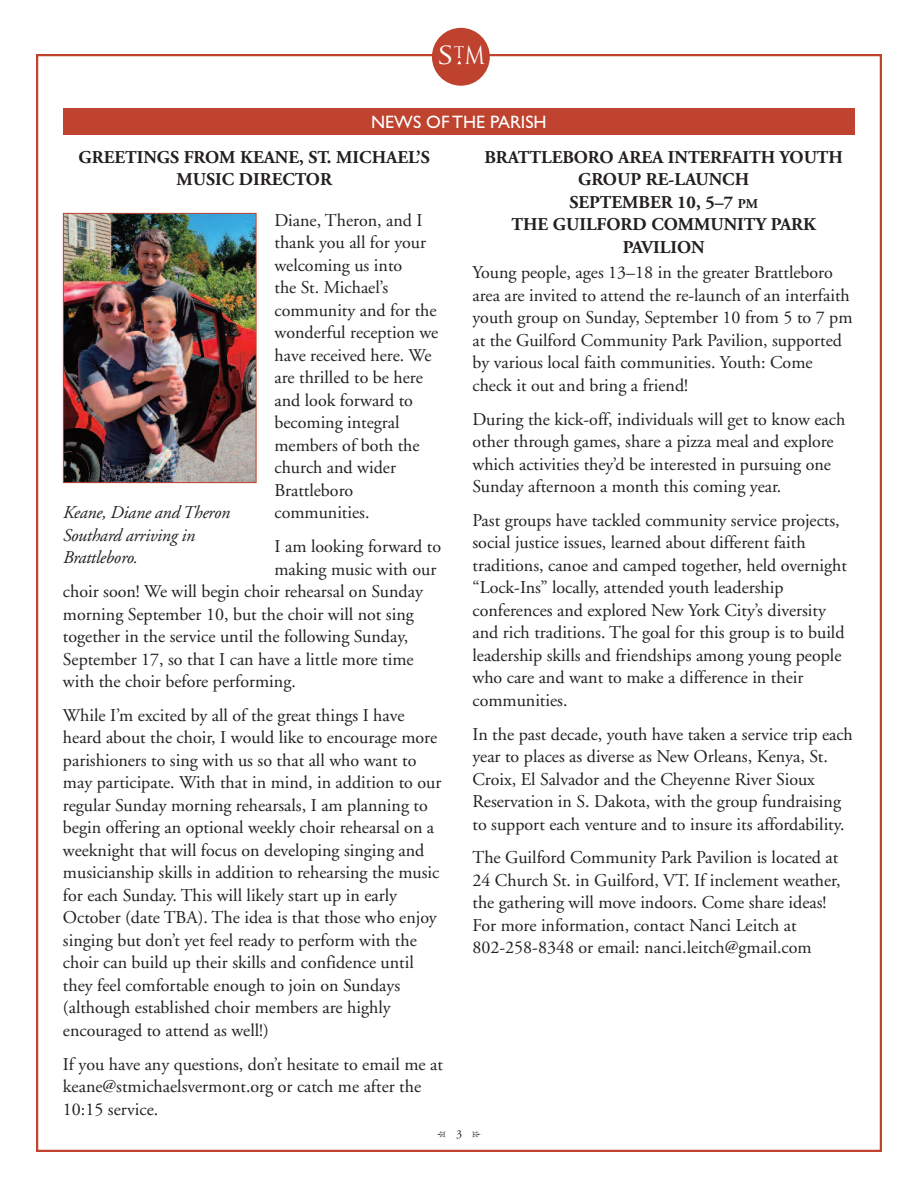
<style>
.page{position:relative;width:918px;height:1188px;background:#fff}
.page>*{position:absolute;margin:0;border:0;box-sizing:border-box;transform-origin:0 0}
.t1{font:24.3px "Trajan Pro";color:#fff;scale:1.25 1}
.t2{font:18px/22.5px "Adobe Garamond";color:#231f20}
.t3{font:700 18px/22.5px "Adobe Garamond";color:#231f20;text-align:center}
.t4{font:italic 18px/22.5px "Adobe Garamond";letter-spacing:-.015em;color:#231f20}
.t5{font:18px "Gill Sans";color:#fff}
.t6{font:12px "Adobe Garamond";color:#231f20}
.s1{font-size:13.5px}
</style>
<div class="page">
<div style="left:432px;top:28px;width:58px;height:58px;background:#bf422f;border-radius:50%"></div>
<div style="left:63px;top:108px;width:792px;height:27px;background:#bf432e"></div>
<img style="left:65px;top:215px;width:189px;height:266px">
<div style="left:63px;top:213px;width:193px;height:270px;border:1px solid #bf432e"></div>
<h1 class="t1" style="left:436px;top:46px;width:40px">S<sup>T</sup>M</h1>
<p class="t5" style="left:371px;top:111px;width:177px">NEWS OF THE PARISH</p>
<p class="t3" style="left:79px;top:148px;width:353px">GREETINGS FROM KEANE, ST. MICHAEL’S<br>MUSIC DIRECTOR</p>
<p class="t3" style="left:484px;top:148px;width:360px">BRATTLEBORO AREA INTERFAITH YOUTH<br>GROUP RE-LAUNCH<br>SEPTEMBER 10, 5–7 <span class="s1">PM<br></span>THE GUILFORD COMMUNITY PARK<br>PAVILION</p>
<p class="t2" style="left:472px;top:263px;width:382px">Young people, ages 13–18 in the greater Brattleboro area are invited to attend the re-launch of an interfaith youth group on Sunday, September 10 from 5 to 7 pm at the Guilford Community Park Pavilion, supported by various local faith communities. Youth: Come check it out and bring a friend!</p>
<p class="t2" style="left:472px;top:409px;width:374px">During the kick-off, individuals will get to know each other through games, share a pizza meal and explore which activities they’d be interested in pursuing one Sunday afternoon a month this coming year.</p>
<p class="t2" style="left:472px;top:511px;width:376px">Past groups have tackled community service projects, social justice issues, learned about different faith traditions, canoe and camped together, held overnight “Lock-Ins” locally, attended youth leadership conferences and explored New York City’s diversity and rich traditions. The goal for this group is to build leadership skills and friendships among young people who care and want to make a difference in their communities.</p>
<p class="t2" style="left:472px;top:724px;width:382px">In the past decade, youth have taken a service trip each year to places as diverse as New Orleans, Kenya, St.<br>Croix, El Salvador and the Cheyenne River Sioux Reservation in S. Dakota, with the group fundraising to support each venture and to insure its affordability.</p>
<p class="t2" style="left:472px;top:848px;width:370px">The Guilford Community Park Pavilion is located at 24 Church St. in Guilford, VT. If inclement weather, the gathering will move indoors. Come share ideas!<br>For more information, contact Nanci Leitch at 802-258-8348 or email: nanci.leitch@gmail.com</p>
<p class="t2" style="left:274px;top:211px;width:165px">Diane, Theron, and I thank you all for your welcoming us into<br>the St. Michael’s community and for the wonderful reception we have received here. We are thrilled to be here and look forward to becoming integral members of both the church and wider<br>Brattleboro communities.</p>
<p class="t2" style="left:274px;top:537px;width:168px">I am looking forward to</p>
<p class="t2" style="left:274px;top:559px;width:163px">making music with our</p>
<p class="t2" style="left:63px;top:582px;width:361px">choir soon! We will begin choir rehearsal on Sunday</p>
<p class="t2" style="left:63px;top:604px;width:352px">morning September 10, but the choir will not sing</p>
<p class="t2" style="left:63px;top:627px;width:347px">together in the service until the following Sunday,</p>
<p class="t2" style="left:63px;top:649px;width:352px">September 17, so that I can have a little more time</p>
<p class="t2" style="left:63px;top:672px;width:234px">with the choir before performing.</p>
<p class="t2" style="left:63px;top:706px;width:380px">While I’m excited by all of the great things I have heard about the choir, I would like to encourage more parishioners to sing with us so that all who want to may participate. With that in mind, in addition to our regular Sunday morning rehearsals, I am planning to begin offering an optional weekly choir rehearsal on a weeknight that will focus on developing singing and musicianship skills in addition to rehearsing the music for each Sunday. This will likely start up in early October (date TBA). The idea is that those who enjoy singing but don’t yet feel ready to perform with the choir can build up their skills and confidence until they feel comfortable enough to join on Sundays (although established choir members are highly encouraged to attend as well!)</p>
<p class="t2" style="left:63px;top:1054px;width:381px">If you have any questions, don’t hesitate to email me at keane@stmichaelsvermont.org or catch me after the<br>10:15 service.</p>
<p class="t4" style="left:63px;top:503px;width:169px">Keane, Diane and Theron<br>Southard arriving in<br>Brattleboro.</p>
<p class="t6" style="left:456px;top:1129px;width:7px">3</p>
</div>
